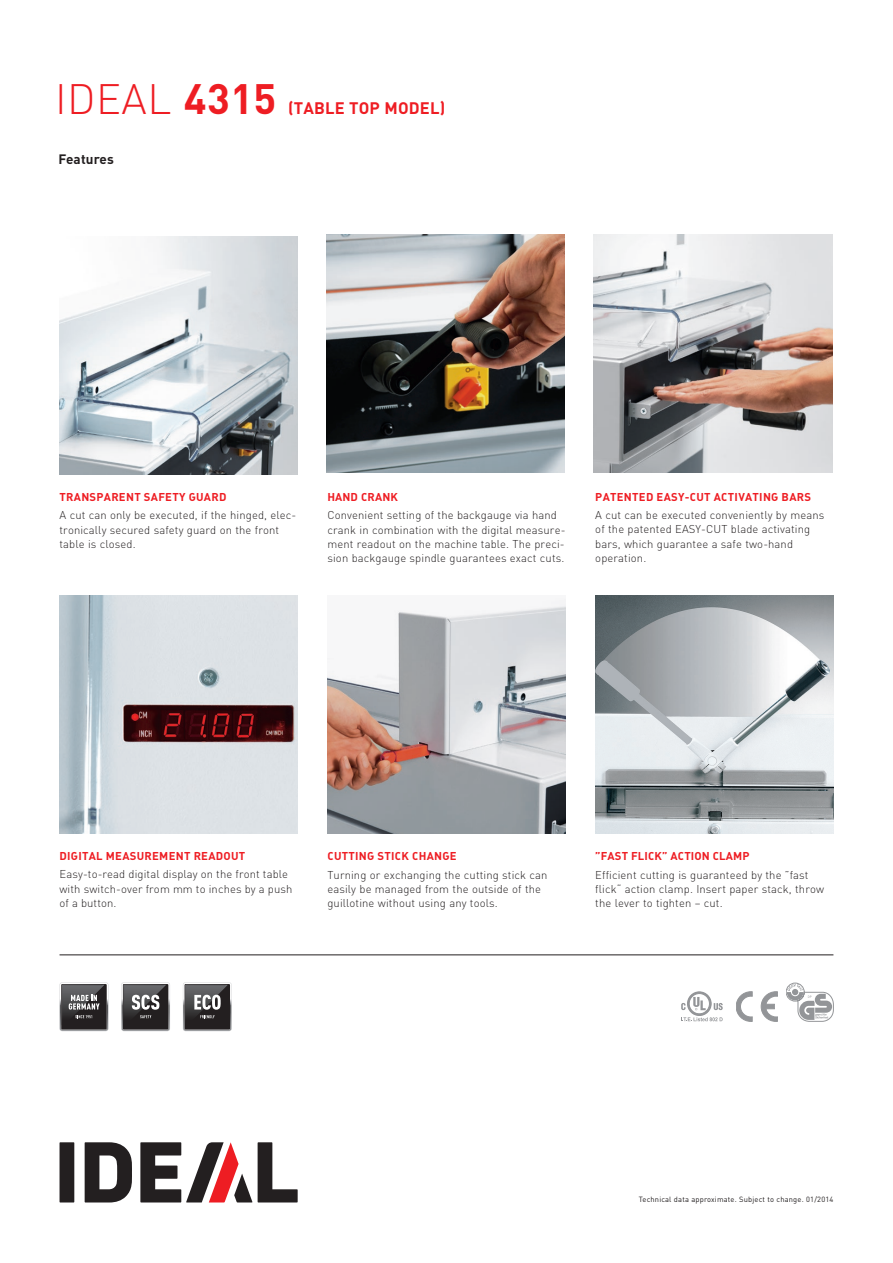
<style>
.page{position:relative;width:893px;height:1263px;background:#fff}
.page>*{position:absolute;margin:0;border:0;box-sizing:border-box;transform-origin:0 0}
.t1{font:300 42px "DIN";letter-spacing:.01em;color:#ee1d23}
.t2{font:700 16.5px "DIN";letter-spacing:.01em;color:#ee1d23}
.t3{font:700 13.5px "DIN";letter-spacing:.01em;color:#231f20}
.t4{font:300 11.25px/14.2px "DIN";letter-spacing:.01em;color:#231f20}
.t5{font:700 11.25px "DIN";letter-spacing:.025em;color:#ee1d23}
.t6{font:7.5px "DIN";letter-spacing:.025em;color:#231f20}
.s1{font-weight:700}
</style>
<div class="page">
<img style="left:326px;top:235px;width:238px;height:238px">
<img style="left:594px;top:235px;width:238px;height:238px">
<img style="left:327px;top:599px;width:239px;height:234px">
<hr style="left:60px;top:954px;width:773px;height:1px;background:#231f20">
<img style="left:595px;top:595px;width:238px;height:238px">
<img style="left:60px;top:595px;width:238px;height:238px">
<img style="left:60px;top:236px;width:238px;height:238px">
<svg style="left:786px;top:983px;width:47px;height:38px"></svg>
<svg style="left:736px;top:992px;width:16px;height:29px"></svg>
<svg style="left:761px;top:992px;width:16px;height:29px"></svg>
<div style="left:687px;top:991px;width:25px;height:25px;border:1px solid #939598;border-radius:50%"></div>
<svg style="left:681px;top:992px;width:42px;height:29px"></svg>
<div style="left:60px;top:1142px;width:14px;height:60px;background:#231f20"></div>
<svg style="left:258px;top:1142px;width:40px;height:60px"></svg>
<svg style="left:85px;top:1142px;width:47px;height:60px"></svg>
<svg style="left:140px;top:1142px;width:112px;height:60px"></svg>
<svg style="left:121px;top:982px;width:49px;height:49px"></svg>
<svg style="left:183px;top:982px;width:49px;height:49px"></svg>
<svg style="left:60px;top:982px;width:48px;height:49px"></svg>
<h1 class="t1" style="left:55px;top:73px;width:223px">IDEAL <span class="s1">4315</span></h1>
<h2 class="t2" style="left:288px;top:98px;width:132px">(TABLE TOP MODEL</h2>
<h2 class="t2" style="left:440px;top:98px;width:7px">)</h2>
<p class="t3" style="left:58px;top:151px;width:57px">FEATURES</p>
<p class="t5" style="left:60px;top:489px;width:68px">TRANSPARENT</p>
<p class="t5" style="left:144px;top:489px;width:82px">SAFETY GUARD</p>
<p class="t4" style="left:60px;top:508px;width:238px">A cut can only be executed, if the hinged, elec&shy;tronically secured safety guard on the front table is closed.</p>
<p class="t5" style="left:327px;top:489px;width:17px">HAND</p>
<p class="t5" style="left:361px;top:489px;width:23px">CRANK</p>
<p class="t4" style="left:327px;top:508px;width:240px">Convenient setting of the backgauge via hand crank in combination with the digital measure&shy;ment readout on the machine table. The preci&shy;sion backgauge spindle guarantees exact cuts.</p>
<p class="t5" style="left:595px;top:489px;width:16px">PATENTED</p>
<p class="t5" style="left:657px;top:489px;width:65px">EASY-CUT ACTIVATIN</p>
<p class="t5" style="left:771px;top:489px;width:41px">G BARS</p>
<p class="t4" style="left:595px;top:508px;width:230px">A cut can be executed conveniently by means of the patented EASY-CUT blade activating bars, which guarantee a safe two-hand operation.</p>
<p class="t5" style="left:60px;top:848px;width:79px">DIGITAL M EASUR</p>
<p class="t5" style="left:152px;top:848px;width:95px">EM ENT READOUT</p>
<p class="t4" style="left:60px;top:867px;width:234px">Easy-to-read digital display on the front table with switch-over from mm to inches by a push of a button.</p>
<p class="t5" style="left:327px;top:848px;width:22px">CUTTIN</p>
<p class="t5" style="left:367px;top:848px;width:25px">G STICK</p>
<p class="t5" style="left:412px;top:848px;width:38px">CHANGE</p>
<p class="t4" style="left:327px;top:867px;width:222px">Turning or exchanging the cutting stick can easily be managed from the outside of the guillotine without using any tools.</p>
<p class="t5" style="left:595px;top:848px;width:156px">”FAST FLICK” ACTION CLAM P</p>
<p class="t4" style="left:595px;top:867px;width:230px">Efficient cutting is guaranteed by the ”fast flick“ action clamp. Insert paper stack, throw the lever to tighten – cut.</p>
<p class="t6" style="left:639px;top:1195px;width:196px">Technical data approximate. Subject to change. 01/2014</p>
</div>
